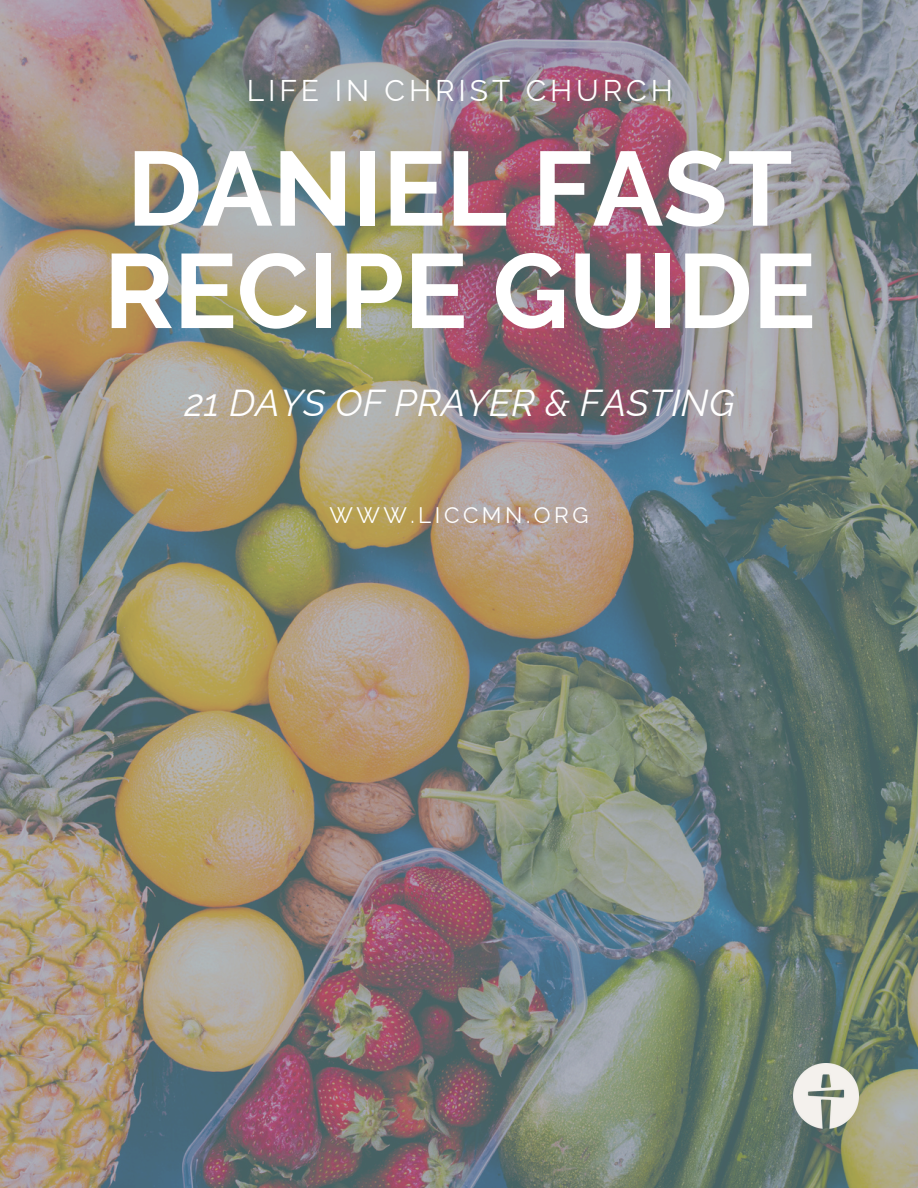
<style>
.page{position:relative;width:918px;height:1188px;background:#fff}
.page>*{position:absolute;margin:0;border:0;box-sizing:border-box;transform-origin:0 0}
.t1{font:700 105px/102.3px "Raleway";color:#fff}
.t2{font:italic 37.5px "Raleway";letter-spacing:.01em;color:#fff}
.t3{font:30px "Raleway";letter-spacing:.13em;color:#fff}
.t4{font:22.5px "Raleway";letter-spacing:.155em;color:#fff}
</style>
<div class="page">
<img style="left:0;top:0;width:918px;height:1188px">
<img style="left:793px;top:1063px;width:66px;height:66px">
<h3 class="t3" style="left:247px;top:73px;width:428px">LIFE IN CHRIST CHURCH</h3>
<p class="t1" style="left:104px;top:137px;width:713px">DANIEL FAST<br>RECIPE GUIDE</p>
<h1 class="t2" style="left:185px;top:380px;width:552px">21 DAYS OF PRAYER &amp; FASTING</h1>
<h2 class="t4" style="left:329px;top:502px;width:261px">WWW.LICCMN.ORG</h2>
</div>
